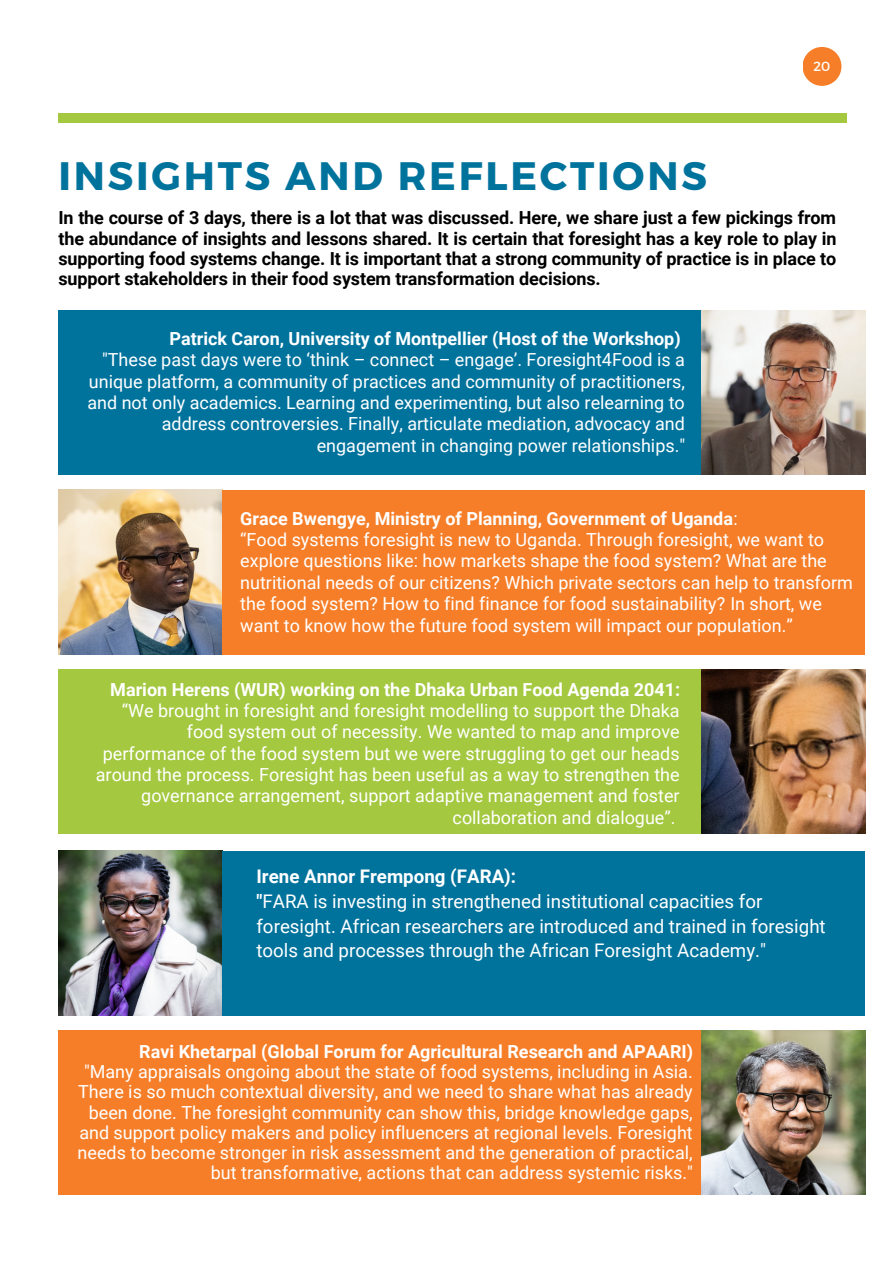
<style>
.page{position:relative;width:893px;height:1264px;background:#fff}
.page>*{position:absolute;margin:0;border:0;box-sizing:border-box;transform-origin:0 0}
.t1{font:700 39.6px "Montserrat";letter-spacing:.07em;color:#00739d}
.t2{font:18.75px/24.8px "Roboto";color:#fff}
.t3{font:700 18.75px "Roboto";color:#fff}
.t4{font:18px/21.3px "Roboto";color:#fff;text-align:right}
.t5{font:700 18px/20.2px "Roboto";letter-spacing:-.005em;color:#000;text-align:justify}
.t6{font:700 18px "Roboto";color:#fff}
.t7{font:13.2px "Montserrat";color:#fff}
.s1{font-weight:400}
.s2{font-weight:700}
</style>
<div class="page">
<img style="left:700px;top:310px;width:165px;height:164px">
<div style="left:59px;top:310px;width:641px;height:164px;background:#00739d"></div>
<div style="left:58px;top:114px;width:788px;height:9px;background:#a4c83f"></div>
<svg style="left:803px;top:47px;width:38px;height:39px"></svg>
<img style="left:58px;top:490px;width:164px;height:164px">
<div style="left:222px;top:490px;width:642px;height:164px;background:#f67e28"></div>
<img style="left:58px;top:851px;width:164px;height:164px">
<div style="left:222px;top:851px;width:642px;height:164px;background:#00739d"></div>
<img style="left:700px;top:669px;width:165px;height:165px">
<div style="left:59px;top:669px;width:641px;height:165px;background:#a4c83f"></div>
<img style="left:700px;top:1030px;width:165px;height:164px">
<div style="left:59px;top:1030px;width:641px;height:164px;background:#f67e28"></div>
<p class="t1" style="left:58px;top:150px;width:650px">INSIGHTS AND REFLECTIONS</p>
<p class="t7" style="left:813px;top:57px;width:18px">20</p>
<p class="t5" style="left:58px;top:208px;width:779px">In the course of 3 days, there is a lot that was discussed. Here, we share just a few pickings from the abundance of insights and lessons shared. It is certain that foresight has a key role to play in supporting food systems change. It is important that a strong community of practice is in place to support stakeholders in their food system transformation decisions.</p>
<p class="t6" style="left:169px;top:328px;width:512px">Patrick Caron, University of Montpellier (Host of the Workshop)</p>
<p class="t4" style="left:87px;top:349px;width:599px">"These past days were to ‘think – connect – engage’. Foresight4Food is a unique platform, a community of practices and community of practitioners, and not only academics. Learning and experimenting, but also relearning to address controversies. Finally, articulate mediation, advocacy and engagement in changing power relationships."</p>
<p class="t6" style="left:240px;top:508px;width:499px">Grace Bwengye, Ministry of Planning, Government of Uganda<span class="s1">:</span></p>
<p class="t4" style="left:240px;top:529px;width:614px;text-align:left">“Food systems foresight is new to Uganda. Through foresight, we want to explore questions like: how markets shape the food system? What are the nutritional needs of our citizens? Which private sectors can help to transform the food system? How to find finance for food sustainability? In short, we want to know how the future food system will impact our population.”</p>
<p class="t6" style="left:110px;top:679px;width:571px">Marion Herens (WUR) working on the Dhaka Urban Food Agenda 2041:</p>
<p class="t4" style="left:96px;top:700px;width:585px">“We brought in foresight and foresight modelling to support the Dhaka food system out of necessity. We wanted to map and improve performance of the food system but we were struggling to get our heads around the process. Foresight has been useful as a way to strengthen the governance arrangement, support adaptive management and foster collaboration and dialogue”.</p>
<p class="t3" style="left:256px;top:865px;width:261px">Irene Annor Frempong (FARA):</p>
<p class="t2" style="left:256px;top:889px;width:570px"><span class="s2">"</span>FARA is investing in strengthened institutional capacities for foresight. African researchers are introduced and trained in foresight tools and processes through the African Foresight Academy."</p>
<p class="t6" style="left:139px;top:1041px;width:555px">Ravi Khetarpal (Global Forum for Agricultural Research and APAARI)</p>
<p class="t4" style="left:78px;top:1061px;width:616px;line-height:20.2px">"Many appraisals ongoing about the state of food systems, including in Asia.<br>There is so much contextual diversity, and we need to share what has already been done. The foresight community can show this, bridge knowledge gaps, and support policy makers and policy influencers at regional levels. Foresight needs to become stronger in risk assessment and the generation of practical, but transformative, actions that can address systemic risks."</p>
</div>
